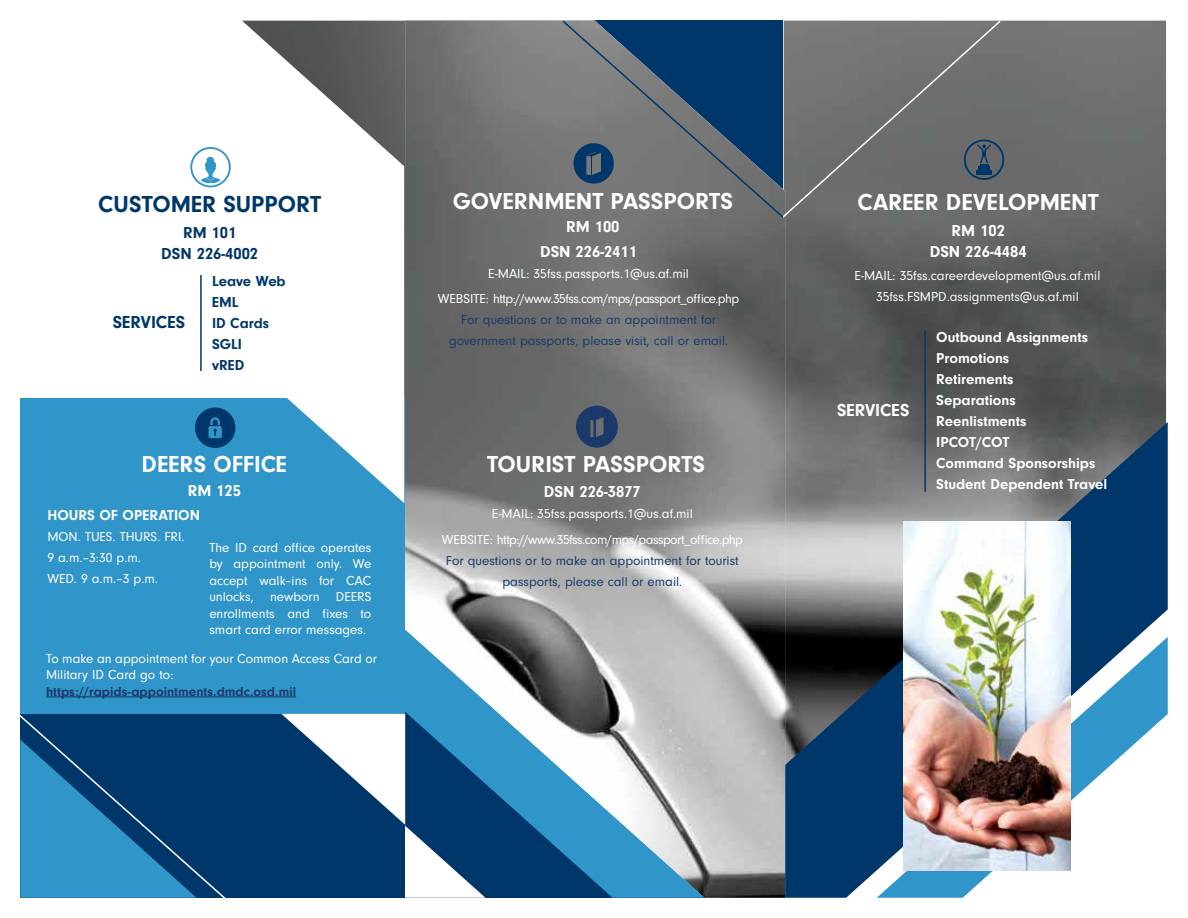
<style>
.page{position:relative;width:1188px;height:918px;background:#fff}
.page>*{position:absolute;margin:0;border:0;box-sizing:border-box;transform-origin:0 0}
.t1{font:700 24px "Neuzeit Gro";color:#fff}
.t2{font:700 24px "Neuzeit Gro";color:#00376b}
.t3{font:700 18px "Neuzeit Gro";color:#fff}
.t4{font:700 18px "Neuzeit Gro";color:#00376b}
.t5{font:700 16.5px/21px "Neuzeit Gro";color:#fff;text-align:center}
.t6{font:700 16.5px/21px "Neuzeit Gro";color:#00376b;text-align:center}
.t7{font:700 15px/21px "Neuzeit Gro";color:#fff}
.t8{font:700 15px/21px "Neuzeit Gro";color:#00376b}
.t9{font:13.5px/16.5px "Neuzeit Gro";color:#fff;text-align:center}
.t10{font:13.5px/21px "Neuzeit Gro";color:#1b3b69;text-align:center}
.t11{font:700 13.5px "Neuzeit Gro";color:#1c3a69}
</style>
<div class="page">
<img style="left:785px;top:21px;width:381px;height:401px">
<svg style="left:785px;top:422px;width:383px;height:476px;background:#4c6073"></svg>
<svg style="left:877px;top:637px;width:291px;height:261px"></svg>
<img style="left:404px;top:21px;width:381px;height:877px">
<img style="left:242px;top:21px;width:163px;height:146px">
<svg style="left:785px;top:20px;width:217px;height:199px;background:#717272"></svg>
<svg style="left:561px;top:20px;width:224px;height:199px;background:#4c6074"></svg>
<hr style="left:924px;top:331px;width:2px;height:161px;background:#00376b">
<svg style="left:964px;top:140px;width:40px;height:40px;background:#505d6a"></svg>
<hr style="left:976px;top:171px;width:16px;height:4px;background:#00376b">
<svg style="left:190px;top:147px;width:41px;height:40px"></svg>
<div style="left:20px;top:398px;width:385px;height:316px;background:#3095c9"></div>
<svg style="left:195px;top:408px;width:40px;height:40px"></svg>
<hr style="left:200px;top:275px;width:2px;height:96px;background:#00376b">
<svg style="left:573px;top:143px;width:41px;height:41px;background:#2f5070"></svg>
<svg style="left:575px;top:405px;width:44px;height:43px;background:#394c6a"></svg>
<img style="left:904px;top:521px;width:167px;height:350px">
<svg style="left:20px;top:714px;width:221px;height:184px;background:#12598c"></svg>
<svg style="left:281px;top:714px;width:204px;height:184px"></svg>
<svg style="left:287px;top:398px;width:117px;height:105px"></svg>
<hr style="left:46px;top:696px;width:250px;height:1px;background:#1c3a69">
<h1 class="t2" style="left:98px;top:191px;width:224px">CUSTOMER SUPPORT</h1>
<p class="t6" style="left:161px;top:222px;width:98px">RM 101<br>DSN 226-4002</p>
<h2 class="t4" style="left:113px;top:311px;width:74px">SERVICES</h2>
<p class="t8" style="left:212px;top:271px;width:75px">Leave Web<br>EML<br>ID Cards<br>SGLI<br>vRED</p>
<h1 class="t1" style="left:142px;top:451px;width:147px">DEERS OFFICE</h1>
<p class="t5" style="left:188px;top:480px;width:55px">RM 125</p>
<p class="t7" style="left:47px;top:504px;width:154px">HOURS OF OPERATION</p>
<p class="t9" style="left:47px;top:526px;width:139px;line-height:21px;text-align:left">MON. TUES. THURS. FRI.<br>9 a.m.–3:30 p.m.<br>WED. 9 a.m.–3 p.m.</p>
<p class="t9" style="left:209px;top:539px;width:164px;text-align:justify">The ID card office operates by appointment only. We accept walk–ins for CAC unlocks, newborn DEERS enrollments and fixes to smart card error messages.</p>
<p class="t9" style="left:46px;top:650px;width:333px;text-align:left">To make an appointment for your Common Access Card or<br>Military ID Card go to:</p>
<p class="t11" style="left:46px;top:684px;width:252px">https://rapids-appointments.dmdc.osd.mil</p>
<h1 class="t1" style="left:453px;top:188px;width:282px">GOVERNMENT PASSPORTS</h1>
<p class="t5" style="left:540px;top:215px;width:98px;line-height:24.3px">RM 100<br>DSN 226-2411</p>
<p class="t9" style="left:438px;top:261px;width:303px;line-height:25.5px">E-MAIL: 35fss.passports.1@us.af.mil<br>WEBSITE: http://www.35fss.com/mps/passport_office.php</p>
<p class="t10" style="left:449px;top:309px;width:281px">For questions or to make an appointment for government passports, please visit, call or email.</p>
<h1 class="t1" style="left:487px;top:451px;width:220px">TOURIST PASSPORTS</h1>
<p class="t5" style="left:544px;top:481px;width:98px">DSN 226-3877</p>
<p class="t9" style="left:442px;top:501px;width:303px;line-height:25.5px">E-MAIL: 35fss.passports.1@us.af.mil<br>WEBSITE: http://www.35fss.com/mps/passport_office.php</p>
<p class="t10" style="left:446px;top:550px;width:294px">For questions or to make an appointment for tourist passports, please call or email.</p>
<h1 class="t1" style="left:858px;top:189px;width:243px">CAREER DEVELOPMENT</h1>
<p class="t5" style="left:930px;top:221px;width:98px">RM 102<br>DSN 226-4484</p>
<p class="t9" style="left:854px;top:265px;width:248px;line-height:21px">E-MAIL: 35fss.careerdevelopment@us.af.mil<br>35fss.FSMPD.assignments@us.af.mil</p>
<h2 class="t3" style="left:837px;top:400px;width:74px">SERVICES</h2>
<p class="t7" style="left:936px;top:327px;width:172px">Outbound Assignments<br>Promotions<br>Retirements<br>Separations<br>Reenlistments<br>IPCOT/COT<br>Command Sponsorships<br>Student Dependent Travel</p>
</div>
